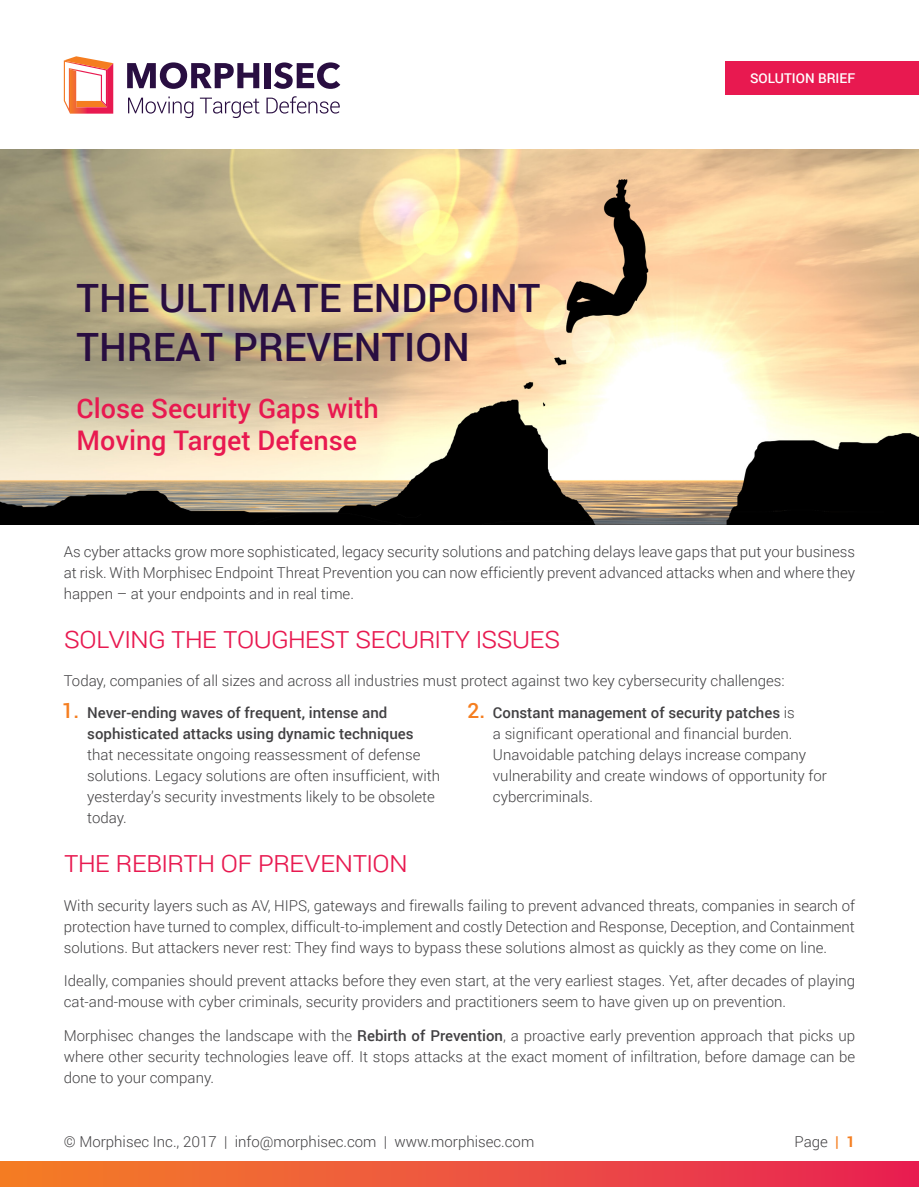
<style>
.page{position:relative;width:919px;height:1187px;background:#fff}
.page>*{position:absolute;margin:0;border:0;box-sizing:border-box;transform-origin:0 0}
.t1{font:500 39px/49.5px "Roboto";color:#290e41}
.t2{font:300 30px "Roboto";letter-spacing:-.035em;color:#e81950}
.t3{font:500 27px/31.5px "Roboto";color:#e81950}
.t4{font:300 15px/21px "Roboto";color:#414042;text-align:justify}
.t5{font:500 15px/21px "Roboto";color:#414042}
.t6{font:500 13.5px "Roboto";color:#fff}
.s1{font-size:21px;color:#f57e20}
.s2{font-weight:500;font-size:21px;color:#f57e20}
.s3{font-weight:500}
.s4{font-weight:700;color:#f57e20}
</style>
<div class="page">
<div style="left:0;top:1161px;width:918px;height:25px;background:linear-gradient(to right,#f48127,#e82455)"></div>
<div style="left:725px;top:61px;width:193px;height:34px;background:#e81950"></div>
<svg style="left:64px;top:56px;width:49px;height:58px"></svg>
<svg style="left:127px;top:62px;width:132px;height:27px"></svg>
<div style="left:264px;top:63px;width:6px;height:25px;background:#290e41"></div>
<svg style="left:274px;top:62px;width:66px;height:27px"></svg>
<svg style="left:128px;top:96px;width:65px;height:22px"></svg>
<svg style="left:200px;top:98px;width:59px;height:20px"></svg>
<svg style="left:266px;top:96px;width:74px;height:18px"></svg>
<img style="left:0;top:149px;width:918px;height:375px">
<h1 class="t1" style="left:76px;top:271px;width:456px">The Ultimate Endpoint<br>Threat Prevention</h1>
<h3 class="t3" style="left:77px;top:391px;width:304px">Close Security Gaps with<br>M oving Target Defense</h3>
<p class="t6" style="left:750px;top:68px;width:107px">SOLUTION BRIEF</p>
<p class="t4" style="left:64px;top:541px;width:792px">As cyber attacks grow more sophisticated, legacy security solutions and patching delays leave gaps that put your business at risk. With Morphisec Endpoint Threat Prevention you can now efficiently prevent advanced attacks when and where they happen – at your endpoints and in real time.</p>
<h2 class="t2" style="left:64px;top:616px;width:495px">Solving the Toughest Security Issues</h2>
<p class="t4" style="left:64px;top:670px;width:722px">Today, companies of all sizes and across all industries must protect against two key cybersecurity challenges:</p>
<p class="t5" style="left:87px;top:701px;width:328px;text-indent:-26px"><span class="s1">1.</span> N ever-ending waves of frequent, intense and sophisticated attacks using dynamic techniques</p>
<p class="t4" style="left:87px;top:743px;width:354px;text-align:left">that necessitate ongoing reassessment of defense solutions. Legacy solutions are often insufficient, with yesterday’s security investments likely to be obsolete today.</p>
<p class="t4" style="left:493px;top:701px;width:335px;text-align:left;text-indent:-26px"><span class="s2">2.</span> <span class="s3">Constant management of security patches</span> is<br>a significant operational and financial burden.<br>Unavoidable patching delays increase company vulnerability and create windows of opportunity for cybercriminals.</p>
<h2 class="t2" style="left:64px;top:841px;width:345px">The Rebirth of Prevention</h2>
<p class="t4" style="left:64px;top:894px;width:792px">With security layers such as AV, HIPS, gateways and firewalls failing to prevent advanced threats, companies in search of protection have turned to complex, difficult-to-implement and costly Detection and Response, Deception, and Containment solutions. But attackers never rest: They find ways to bypass these solutions almost as quickly as they come on line.</p>
<p class="t4" style="left:64px;top:969px;width:792px">Ideally, companies should prevent attacks before they even start, at the very earliest stages. Yet, after decades of playing cat-and-mouse with cyber criminals, security providers and practitioners seem to have given up on prevention.</p>
<p class="t4" style="left:64px;top:1024px;width:792px">Morphisec changes the landscape with the <span class="s3">Rebirth of Prevention</span>, a proactive early prevention approach that picks up where other security technologies leave off. It stops attacks at the exact moment of infiltration, before damage can be done to your company.</p>
<p class="t4" style="left:64px;top:1130px;width:472px">© Morphisec Inc., 2017 | info@morphisec.com | www.morphisec.com</p>
<p class="t4" style="left:794px;top:1130px;width:62px">Page <span class="s4">| 1</span></p>
</div>
